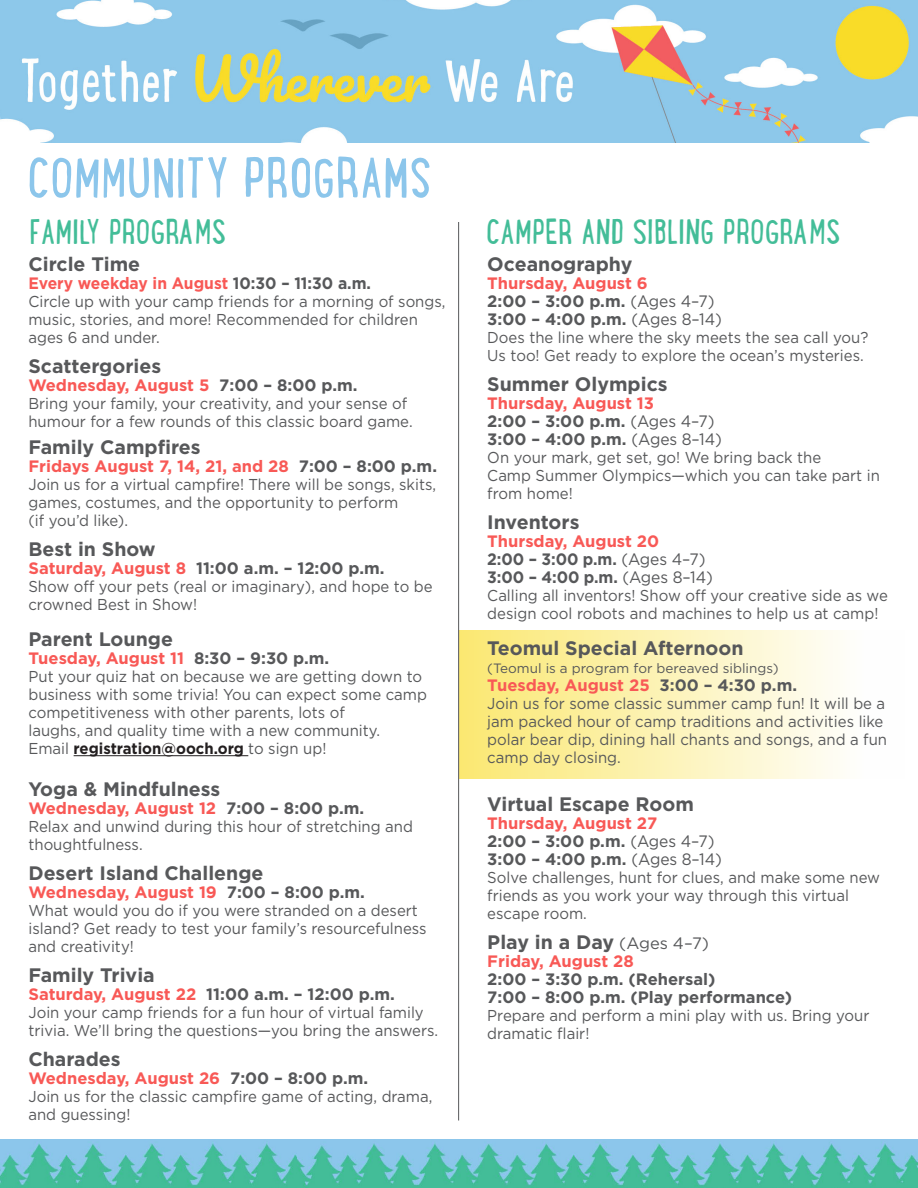
<style>
.page{position:relative;width:918px;height:1188px;background:#fff}
.page>*{position:absolute;margin:0;border:0;box-sizing:border-box;transform-origin:0 0}
.t1{font:60.6px "Lunch Box";color:#8cc6eb}
.t2{font:37.5px "Lunch Box";color:#43bd98}
.t3{font:700 19.5px "Gotham";color:#57585a}
.t4{font:700 16.5px "Gotham";color:#f85956}
.t5{font:700 16.5px "Gotham";color:#57585a}
.t6{font:700 16.5px "Gotham";color:#57585a;scale:.95 1}
.t7{font:700 16.5px "Gotham";color:#f85956;scale:.95 1}
.t8{font:15.75px/18px "Gotham";color:#57585a;scale:.95 1}
.t9{font:700 15.75px "Gotham";color:#231f20;scale:.95 1}
.t10{font:13.5px "Gotham";color:#57585a}
.s1{color:#57585a}
.s2{color:#f85956}
.s3{font-weight:400;color:#57585a}
.s4{font-weight:400}
.s5{font-weight:400;font-size:16.5px}
</style>
<div class="page">
<div style="left:459px;top:630px;width:445px;height:148px;background:linear-gradient(to right,#fbe872,#fff)"></div>
<img style="left:0;top:1139px;width:297px;height:49px">
<hr style="left:74px;top:755px;width:174px;height:1px;background:#231f20">
<hr style="left:458px;top:222px;width:1px;height:898px;background:#57585a">
<img style="left:0;top:0;width:918px;height:143px">
<div style="left:14px;top:135px;width:26px;height:13px;background:#fff;border-radius:50%"></div>
<div style="left:869px;top:135px;width:27px;height:13px;background:#fff;border-radius:50%"></div>
<img style="left:297px;top:1139px;width:621px;height:49px">
<p class="t1" style="left:27px;top:135px;width:406px">COMMUNITY PROGRAMS</p>
<p class="t2" style="left:29px;top:205px;width:199px">FAMILY PROGRAMS</p>
<p class="t3" style="left:28px;top:251px;width:113px">Circle Time</p>
<p class="t7" style="left:28px;top:272px;width:362px">Every weekday in August <span class="s1">10:30 – 11:30 a.m.</span></p>
<p class="t8" style="left:28px;top:292px;width:441px">Circle up with your camp friends for a morning of songs, music, stories, and more! Recommended for children ages 6 and under.</p>
<p class="t3" style="left:28px;top:353px;width:134px">Scattergories</p>
<p class="t4" style="left:28px;top:374px;width:331px">Wednesday, August 5 <span class="s1">7:00 – 8:00 p.m.</span></p>
<p class="t8" style="left:28px;top:394px;width:406px">Bring your family, your creativity, and your sense of humour for a few rounds of this classic board game.</p>
<p class="t3" style="left:28px;top:434px;width:174px">Family Campfires</p>
<p class="t4" style="left:28px;top:455px;width:410px">Fridays August 7, 14, 21, and 28 <span class="s1">7:00 – 8:00 p.m.</span></p>
<p class="t8" style="left:28px;top:475px;width:431px">Join us for a virtual campfire! There will be songs, skits, games, costumes, and the opportunity to perform</p>
<p class="t8" style="left:28px;top:511px;width:106px">(if you’d like).</p>
<p class="t3" style="left:28px;top:536px;width:129px">Best in Show</p>
<p class="t5" style="left:28px;top:557px;width:358px"><span class="s2">Saturday, August 8</span> 11:00 a.m. – 12:00 p.m.</p>
<p class="t8" style="left:28px;top:577px;width:427px">Show off your pets (real or imaginary), and hope to be crowned Best in Show!</p>
<p class="t3" style="left:28px;top:626px;width:146px">Parent Lounge</p>
<p class="t4" style="left:28px;top:647px;width:302px">Tuesday, August 11 <span class="s1">8:30 – 9:30 p.m.</span></p>
<p class="t8" style="left:28px;top:667px;width:421px">Put your quiz hat on because we are getting down to business with some trivia! You can expect some camp competitiveness with other parents, lots of</p>
<p class="t8" style="left:28px;top:721px;width:372px">laughs, and quality time with a new community.</p>
<p class="t9" style="left:28px;top:738px;width:315px"><span class="s3">Email</span> registration@ooch.org <span class="s3">to sign up!</span></p>
<p class="t3" style="left:28px;top:776px;width:193px">Yoga &amp; Mindfulness</p>
<p class="t4" style="left:28px;top:797px;width:337px">Wednesday, August 12 <span class="s1">7:00 – 8:00 p.m.</span></p>
<p class="t8" style="left:28px;top:817px;width:406px">Relax and unwind during this hour of stretching and thoughtfulness.</p>
<p class="t3" style="left:28px;top:860px;width:237px">Desert Island Challenge</p>
<p class="t4" style="left:28px;top:881px;width:338px">Wednesday, August 19 <span class="s1">7:00 – 8:00 p.m.</span></p>
<p class="t8" style="left:28px;top:901px;width:421px">What would you do if you were stranded on a desert island? Get ready to test your family’s resourcefulness and creativity!</p>
<p class="t3" style="left:28px;top:962px;width:128px">Family Trivia</p>
<p class="t5" style="left:28px;top:983px;width:368px"><span class="s2">Saturday, August 22</span> 11:00 a.m. – 12:00 p.m.</p>
<p class="t8" style="left:28px;top:1003px;width:433px">Join your camp friends for a fun hour of virtual family trivia. We’ll bring the questions—you bring the answers.</p>
<p class="t3" style="left:28px;top:1046px;width:94px">Charades</p>
<p class="t4" style="left:28px;top:1067px;width:341px">Wednesday, August 26 <span class="s1">7:00 – 8:00 p.m.</span></p>
<p class="t8" style="left:28px;top:1087px;width:427px">Join us for the classic campfire game of acting, drama, and guessing!</p>
<p class="t2" style="left:486px;top:205px;width:356px">CAMPER AND SIBLING PROGRAMS</p>
<p class="t3" style="left:487px;top:251px;width:147px">Oceanography</p>
<p class="t4" style="left:487px;top:272px;width:162px">Thursday, August 6</p>
<p class="t5" style="left:487px;top:290px;width:229px">2:00 – 3:00 p.m. <span class="s4">(Ages 4–7)</span></p>
<p class="t5" style="left:487px;top:308px;width:236px">3:00 – 4:00 p.m. <span class="s4">(Ages 8–14)</span></p>
<p class="t8" style="left:487px;top:328px;width:403px">Does the line where the sky meets the sea call you?<br>Us too! Get ready to explore the ocean’s mysteries.</p>
<p class="t3" style="left:487px;top:371px;width:182px">Summer Olympics</p>
<p class="t4" style="left:487px;top:392px;width:168px">Thursday, August 13</p>
<p class="t5" style="left:487px;top:410px;width:229px">2:00 – 3:00 p.m. <span class="s4">(Ages 4–7)</span></p>
<p class="t5" style="left:487px;top:428px;width:236px">3:00 – 4:00 p.m. <span class="s4">(Ages 8–14)</span></p>
<p class="t8" style="left:487px;top:448px;width:353px">On your mark, get set, go! We bring back the</p>
<p class="t8" style="left:487px;top:466px;width:415px">Camp Summer Olympics—which you can take part in from home!</p>
<p class="t3" style="left:487px;top:509px;width:94px">Inventors</p>
<p class="t4" style="left:487px;top:530px;width:173px">Thursday, August 20</p>
<p class="t6" style="left:487px;top:548px;width:231px">2:00 – 3:00 p.m. <span class="s4">(Ages 4–7)</span></p>
<p class="t6" style="left:487px;top:566px;width:239px">3:00 – 4:00 p.m. <span class="s4">(Ages 8–14)</span></p>
<p class="t8" style="left:487px;top:586px;width:423px">Calling all inventors! Show off your creative side as we design cool robots and machines to help us at camp!</p>
<p class="t3" style="left:487px;top:635px;width:258px">Teomul Special Afternoon</p>
<p class="t10" style="left:487px;top:660px;width:293px">(Teomul is a program for bereaved siblings)</p>
<p class="t4" style="left:487px;top:674px;width:311px">Tuesday, August 25 <span class="s1">3:00 – 4:30 p.m.</span></p>
<p class="t8" style="left:487px;top:694px;width:422px">Join us for some classic summer camp fun! It will be a jam packed hour of camp traditions and activities like polar bear dip, dining hall chants and songs, and a fun camp day closing.</p>
<p class="t3" style="left:487px;top:791px;width:208px">Virtual Escape Room</p>
<p class="t4" style="left:487px;top:812px;width:171px">Thursday, August 27</p>
<p class="t5" style="left:487px;top:830px;width:229px">2:00 – 3:00 p.m. <span class="s4">(Ages 4–7)</span></p>
<p class="t5" style="left:487px;top:848px;width:236px">3:00 – 4:00 p.m. <span class="s4">(Ages 8–14)</span></p>
<p class="t8" style="left:487px;top:868px;width:415px">Solve challenges, hunt for clues, and make some new friends as you work your way through this virtual escape room.</p>
<p class="t3" style="left:487px;top:929px;width:223px">Play in a Day <span class="s5">(Ages 4–7)</span></p>
<p class="t4" style="left:487px;top:950px;width:148px">Friday, August 28</p>
<p class="t5" style="left:487px;top:968px;width:230px">2:00 – 3:30 p.m. (Rehersal)</p>
<p class="t5" style="left:487px;top:986px;width:306px">7:00 – 8:00 p.m. (Play performance)</p>
<p class="t8" style="left:487px;top:1006px;width:404px">Prepare and perform a mini play with us. Bring your dramatic flair!</p>
</div>
